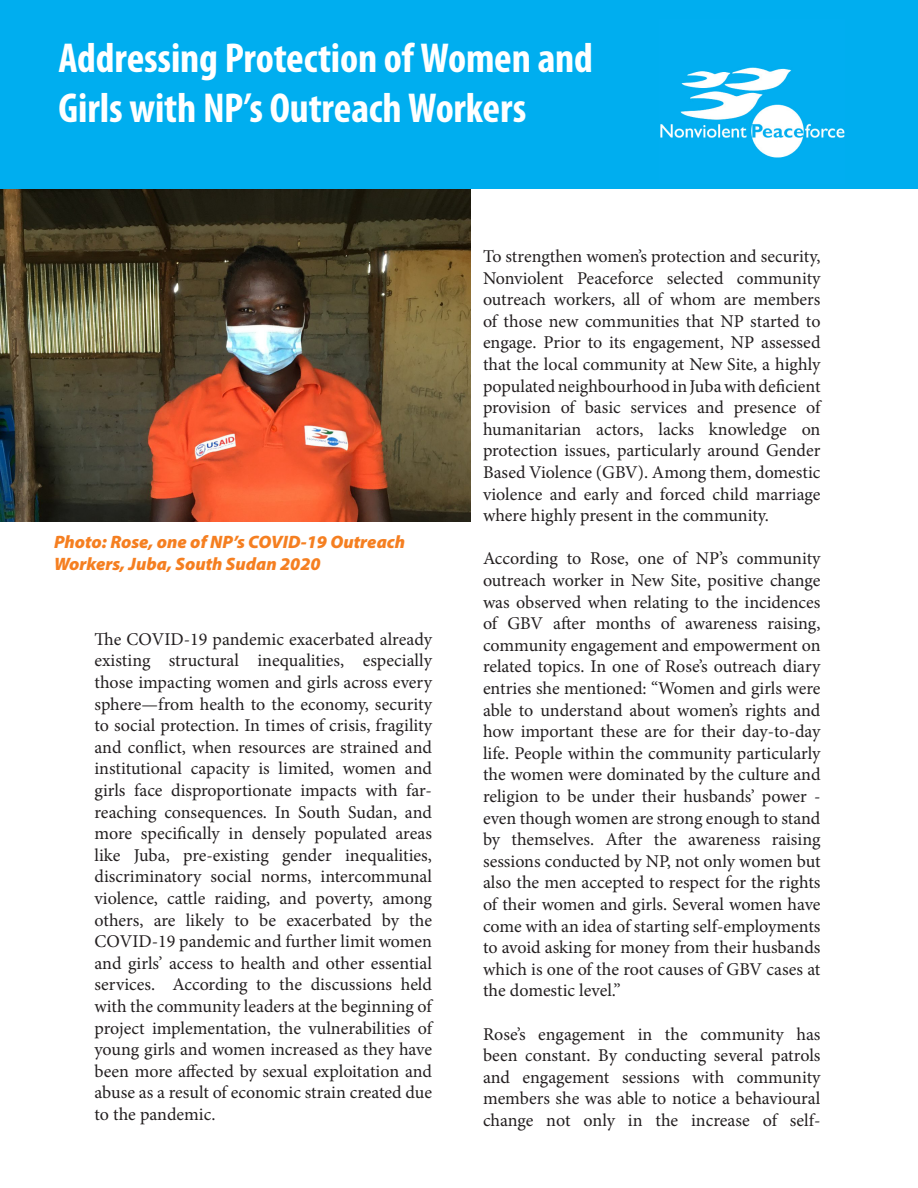
<style>
.page{position:relative;width:918px;height:1188px;background:#fff}
.page>*{position:absolute;margin:0;border:0;box-sizing:border-box;transform-origin:0 0}
.t1{font:700 condensed 42px/50.4px "Myriad Pro";letter-spacing:-.005em;color:#fff}
.t2{font:18px/21.6px "Minion Pro";color:#231f20;text-align:justify}
.t3{font:italic 900 18px/21.6px "Myriad Pro";color:#f57f21}
</style>
<div class="page">
<div style="left:0;top:0;width:918px;height:189px;background:#00aeef"></div>
<img style="left:660px;top:67px;width:184px;height:91px">
<img style="left:0;top:189px;width:471px;height:333px">
<p class="t1" style="left:58px;top:32px;width:536px">Addressing Protection of Women and<br>Girls with NP’s Outreach Workers</p>
<p class="t3" style="left:54px;top:531px;width:353px">Photo: Rose, one of NP’s COVID-19 Outreach<br>Workers, Juba, South Sudan 2020</p>
<p class="t2" style="left:94px;top:628px;width:339px">The COVID-19 pandemic exacerbated already existing structural inequalities, especially those impacting women and girls across every sphere—from health to the economy, security to social protection. In times of crisis, fragility and conflict, when resources are strained and institutional capacity is limited, women and girls face disproportionate impacts with far&shy;reaching consequences. In South Sudan, and more specifically in densely populated areas like Juba, pre-existing gender inequalities, discriminatory social norms, intercommunal violence, cattle raiding, and poverty, among others, are likely to be exacerbated by the COVID-19 pandemic and further limit women and girls’ access to health and other essential services. According to the discussions held with the community leaders at the beginning of project implementation, the vulnerabilities of young girls and women increased as they have been more affected by sexual exploitation and abuse as a result of economic strain created due to the pandemic.</p>
<p class="t2" style="left:483px;top:246px;width:339px">To strengthen women’s protection and security, Nonviolent Peaceforce selected community outreach workers, all of whom are members of those new communities that NP started to engage. Prior to its engagement, NP assessed that the local community at New Site, a highly populated neighbourhood in Juba with deficient provision of basic services and presence of humanitarian actors, lacks knowledge on protection issues, particularly around Gender Based Violence (GBV). Among them, domestic violence and early and forced child marriage where highly present in the community.</p>
<p class="t2" style="left:483px;top:548px;width:339px">According to Rose, one of NP’s community outreach worker in New Site, positive change was observed when relating to the incidences of GBV after months of awareness raising, community engagement and empowerment on related topics. In one of Rose’s outreach diary entries she mentioned: “Women and girls were able to understand about women’s rights and how important these are for their day-to-day life. People within the community particularly the women were dominated by the culture and religion to be under their husbands’ power - even though women are strong enough to stand by themselves. After the awareness raising sessions conducted by NP, not only women but also the men accepted to respect for the rights of their women and girls. Several women have come with an idea of starting self-employments to avoid asking for money from their husbands which is one of the root causes of GBV cases at the domestic level.”</p>
<p class="t2" style="left:483px;top:1023px;width:339px">Rose’s engagement in the community has been constant. By conducting several patrols and engagement sessions with community members she was able to notice a behavioural change not only in the increase of self-</p>
</div>
